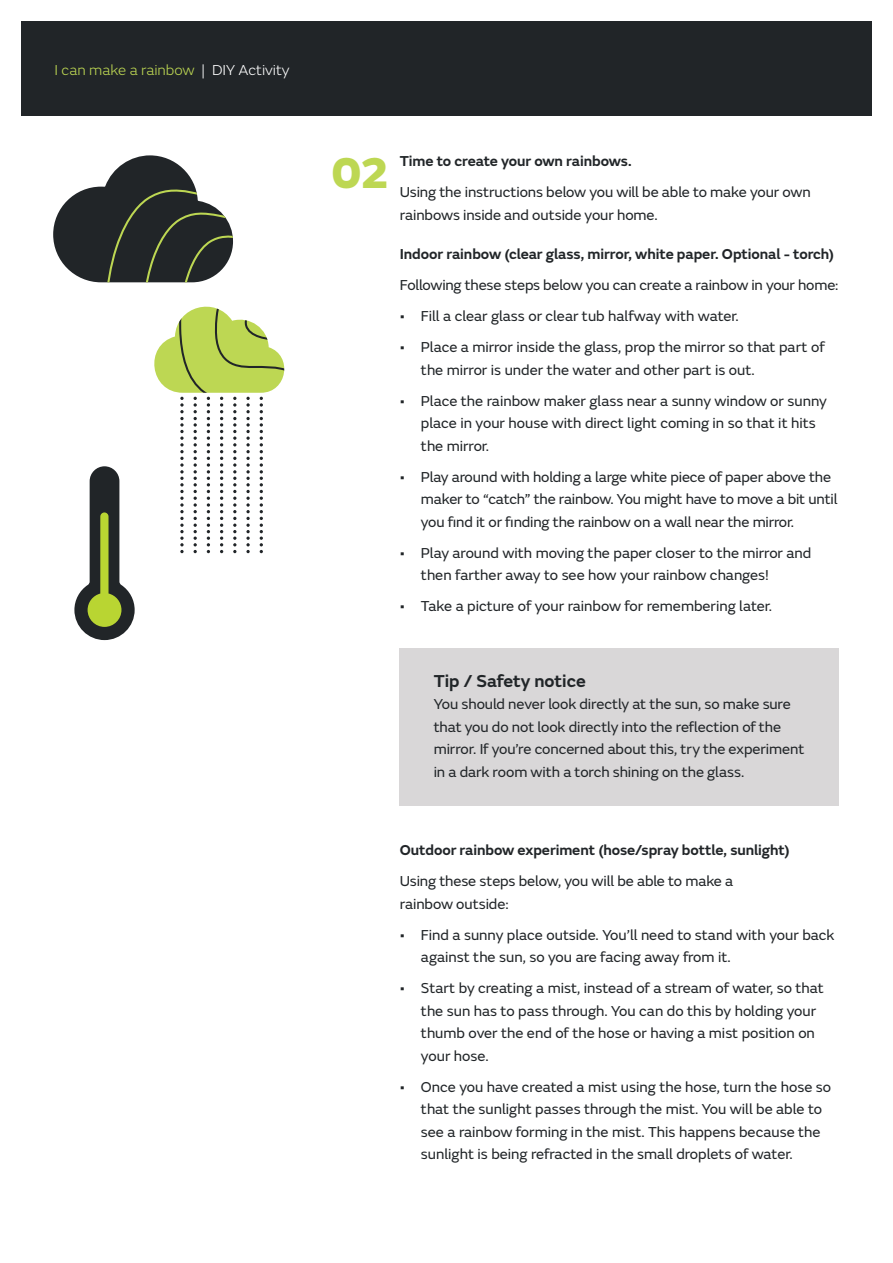
<style>
.page{position:relative;width:893px;height:1263px;background:#fff}
.page>*{position:absolute;margin:0;border:0;box-sizing:border-box;transform-origin:0 0}
.t1{font:800 45px "FS Emeric";color:#bdd753}
.t2{font:600 18px "FS Emeric";color:#212528}
.t3{font:15px/22.5px "FS Emeric";color:#212528}
.t4{font:600 15px "FS Emeric";letter-spacing:-.005em;color:#212528}
.t5{font:300 15px "FS Emeric";color:#bdd753}
.s1{color:#fff}
</style>
<div class="page">
<div style="left:21px;top:21px;width:851px;height:95px;background:#212528"></div>
<svg style="left:154px;top:306px;width:131px;height:247px"></svg>
<svg style="left:53px;top:155px;width:180px;height:127px"></svg>
<svg style="left:74px;top:466px;width:61px;height:174px"></svg>
<div style="left:400px;top:648px;width:439px;height:158px;background:#d9d7d8"></div>
<p class="t5" style="left:55px;top:60px;width:236px">I can make a rainbow <span class="s1">| DIY Activity</span></p>
<h1 class="t1" style="left:331px;top:137px;width:61px">02</h1>
<p class="t4" style="left:400px;top:150px;width:234px">Time to create your own rainbows.</p>
<p class="t3" style="left:400px;top:180px;width:413px">Using the instructions below you will be able to make your own rainbows inside and outside your home.</p>
<p class="t4" style="left:400px;top:243px;width:436px">Indoor rainbow (clear glass, mirror, white paper. Optional - torch)</p>
<p class="t3" style="left:400px;top:273px;width:440px">Following these steps below you can create a rainbow in your home:</p>
<p class="t3" style="left:400px;top:304px;width:340px">• Fill a clear glass or clear tub halfway with water.</p>
<p class="t3" style="left:421px;top:335px;width:405px;text-indent:-21px">• Place a mirror inside the glass, prop the mirror so that part of the mirror is under the water and other part is out.</p>
<p class="t3" style="left:421px;top:389px;width:407px;text-indent:-21px">• Place the rainbow maker glass near a sunny window or sunny place in your house with direct light coming in so that it hits the mirror.</p>
<p class="t3" style="left:421px;top:465px;width:418px;text-indent:-21px">• Play around with holding a large white piece of paper above the maker to “catch” the rainbow. You might have to move a bit until you find it or finding the rainbow on a wall near the mirror.</p>
<p class="t3" style="left:421px;top:541px;width:392px;text-indent:-21px">• Play around with moving the paper closer to the mirror and then farther away to see how your rainbow changes!</p>
<p class="t3" style="left:400px;top:594px;width:374px">• Take a picture of your rainbow for remembering later.</p>
<p class="t2" style="left:434px;top:667px;width:154px">Tip / Safety notice</p>
<p class="t3" style="left:434px;top:692px;width:372px">You should never look directly at the sun, so make sure that you do not look directly into the reflection of the mirror. If you’re concerned about this, try the experiment in a dark room with a torch shining on the glass.</p>
<p class="t4" style="left:400px;top:838px;width:391px">Outdoor rainbow experiment (hose/spray bottle, sunlight)</p>
<p class="t3" style="left:400px;top:869px;width:335px">Using these steps below, you will be able to make a rainbow outside:</p>
<p class="t3" style="left:421px;top:922px;width:415px;text-indent:-21px">• Find a sunny place outside. You’ll need to stand with your back against the sun, so you are facing away from it.</p>
<p class="t3" style="left:421px;top:976px;width:404px;text-indent:-21px">• Start by creating a mist, instead of a stream of water, so that the sun has to pass through. You can do this by holding your thumb over the end of the hose or having a mist position on your hose.</p>
<p class="t3" style="left:421px;top:1074px;width:412px;text-indent:-21px">• Once you have created a mist using the hose, turn the hose so that the sunlight passes through the mist. You will be able to see a rainbow forming in the mist. This happens because the sunlight is being refracted in the small droplets of water.</p>
</div>
